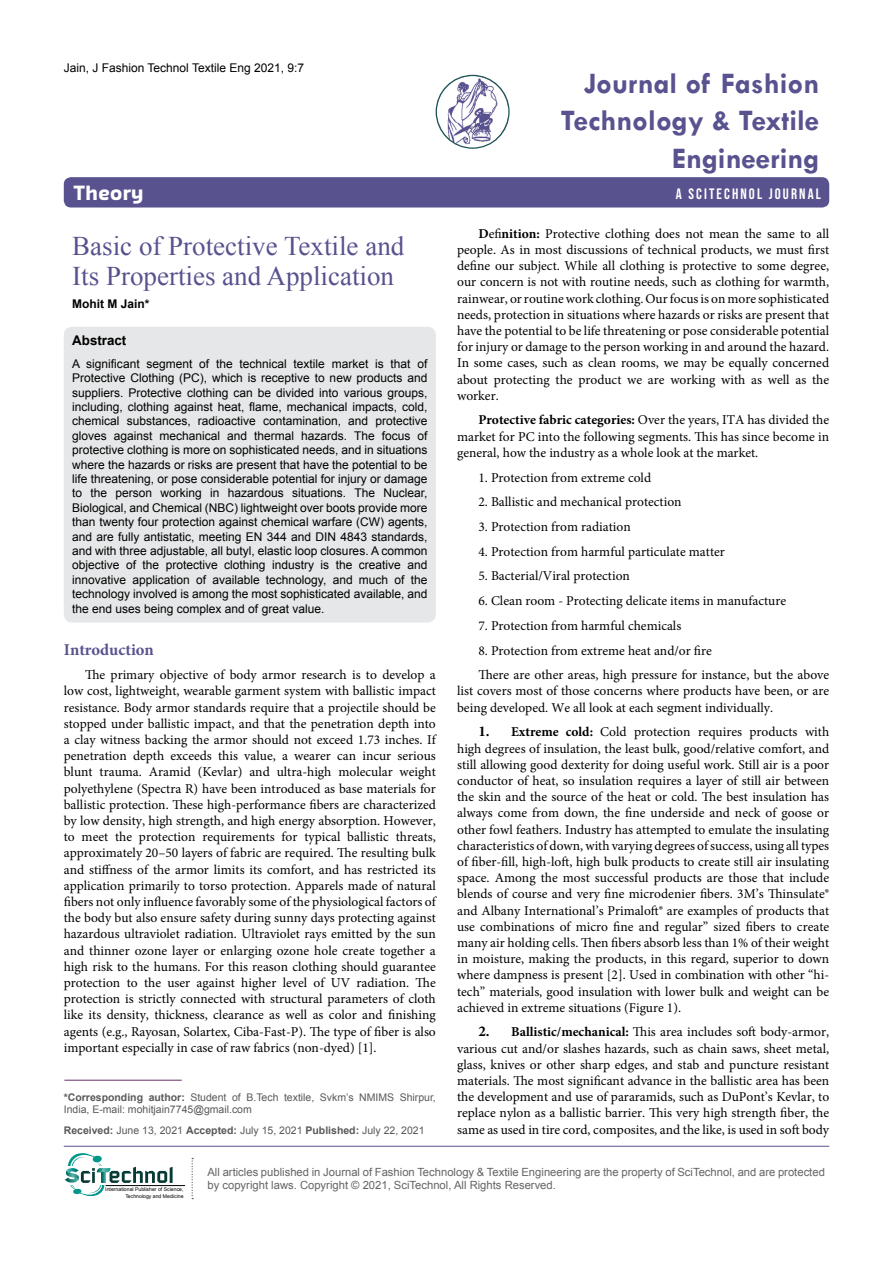
<style>
.page{position:relative;width:893px;height:1263px;background:#fff}
.page>*{position:absolute;margin:0;border:0;box-sizing:border-box;transform-origin:0 0}
.t1{font:700 30px/37.5px "Tw Cen";color:#58528f;text-align:right}
.t2{font:27px/30px "Times New Roman";color:#58528f}
.t3{font:700 19.2px "Sansa";color:#fff}
.t4{font:700 16.5px "Minion Pro";color:#58528f}
.t5{font:15px "Bebas Neue";letter-spacing:.14em;color:#fff}
.t6{font:13.5px/16.2px "Minion Pro";color:#000;text-align:justify}
.t7{font:700 13.35px "Arial";color:#000}
.t8{font:12px/14.4px "Arial";color:#000;text-align:justify}
.t9{font:700 12px "Arial";color:#000}
.t10{font:11.25px/13.5px "Arial";color:#636466}
.t11{font:10.5px/12.6px "Arial";color:#58595b}
.t12{font:5.1px/6.1px "Arial";color:#000;text-align:right}
.s1{font-weight:700}
.s2{font-weight:700;font-size:15px}
</style>
<div class="page">
<div style="left:64px;top:177px;width:765px;height:30px;background:#58528f;border-radius:7px"></div>
<hr style="left:64px;top:1146px;width:765px;height:1px;background:#58528f">
<img style="left:436px;top:75px;width:73px;height:48px">
<img style="left:438px;top:123px;width:69px;height:25px">
<div style="left:436px;top:75px;width:74px;height:74px;border:1px solid #1d5557;border-radius:50%"></div>
<hr style="left:106px;top:1185px;width:79px;height:1px;background:#000">
<svg style="left:192px;top:1158px;width:1px;height:41px"></svg>
<svg style="left:65px;top:1153px;width:108px;height:43px"></svg>
<div style="left:64px;top:327px;width:372px;height:295px;background:#e6e7e8;border-radius:8px"></div>
<hr style="left:64px;top:1080px;width:118px;height:1px;background:#693163">
<p class="t8" style="left:64px;top:61px;width:242px">Jain, J Fashion Technol Textile Eng 2021, 9:7</p>
<h3 class="t3" style="left:74px;top:181px;width:72px">Theory</h3>
<h2 class="t2" style="left:72px;top:231px;width:334px">Basic of Protective Textile and<br>Its Properties and Application</h2>
<p class="t9" style="left:72px;top:296px;width:79px">Mohit M Jain*</p>
<p class="t7" style="left:72px;top:331px;width:56px">Abstract</p>
<p class="t8" style="left:72px;top:357px;width:357px">A significant segment of the technical textile market is that of Protective Clothing (PC), which is receptive to new products and suppliers. Protective clothing can be divided into various groups, including, clothing against heat, flame, mechanical impacts, cold, chemical substances, radioactive contamination, and protective gloves against mechanical and thermal hazards. The focus of protective clothing is more on sophisticated needs, and in situations where the hazards or risks are present that have the potential to be life threatening, or pose considerable potential for injury or damage to the person working in hazardous situations. The Nuclear, Biological, and Chemical (NBC) lightweight over boots provide more than twenty four protection against chemical warfare (CW) agents, and are fully antistatic, meeting EN 344 and DIN 4843 standards, and with three adjustable, all butyl, elastic loop closures. A common objective of the protective clothing industry is the creative and innovative application of available technology, and much of the technology involved is among the most sophisticated available, and the end uses being complex and of great value.</p>
<p class="t4" style="left:64px;top:638px;width:92px">Introduction</p>
<p class="t6" style="left:64px;top:667px;width:374px;text-indent:21px">The primary objective of body armor research is to develop a low cost, lightweight, wearable garment system with ballistic impact resistance. Body armor standards require that a projectile should be stopped under ballistic impact, and that the penetration depth into a clay witness backing the armor should not exceed 1.73 inches. If penetration depth exceeds this value, a wearer can incur serious blunt trauma. Aramid (Kevlar) and ultra-high molecular weight polyethylene (Spectra R) have been introduced as base materials for ballistic protection. These high-performance fibers are characterized by low density, high strength, and high energy absorption. However, to meet the protection requirements for typical ballistic threats, approximately 20–50 layers of fabric are required. The resulting bulk and stiffness of the armor limits its comfort, and has restricted its application primarily to torso protection. Apparels made of natural fibers not only influence favorably some of the physiological factors of the body but also ensure safety during sunny days protecting against hazardous ultraviolet radiation. Ultraviolet rays emitted by the sun and thinner ozone layer or enlarging ozone hole create together a high risk to the humans. For this reason clothing should guarantee protection to the user against higher level of UV radiation. The protection is strictly connected with structural parameters of cloth like its density, thickness, clearance as well as color and finishing agents (e.g., Rayosan, Solartex, Ciba-Fast-P). The type of fiber is also important especially in case of raw fabrics (non-dyed) [1].</p>
<p class="t11" style="left:64px;top:1091px;width:374px"><span class="s1">*Corresponding author:</span> Student of B.Tech textile, Svkm’s NMIMS Shirpur,<br>India, E-mail: mohitjain7745@gmail.com</p>
<p class="t11" style="left:64px;top:1124px;width:362px"><span class="s1">Received:</span> June 13, 2021 <span class="s1">Accepted:</span> July 15, 2021 <span class="s1">Published:</span> July 22, 2021</p>
<h1 class="t1" style="left:561px;top:64px;width:260px">Journal of Fashion<br>Technology &amp; Textile<br>Engineering</h1>
<p class="t5" style="left:676px;top:185px;width:147px">A SCITECHNOL JOURNAL</p>
<p class="t6" style="left:457px;top:225px;width:374px;text-indent:21px"><span class="s1">D</span>efi<span class="s1">nition:</span> Protective clothing does not mean the same to all people. As in most discussions of technical products, we must first define our subject. While all clothing is protective to some degree, our concern is not with routine needs, such as clothing for warmth, rainwear, or routine work clothing. Our focus is on more sophisticated needs, protection in situations where hazards or risks are present that have the potential to be life threatening or pose considerable potential for injury or damage to the person working in and around the hazard.<br>In some cases, such as clean rooms, we may be equally concerned about protecting the product we are working with as well as the worker.</p>
<p class="t6" style="left:457px;top:412px;width:374px;text-indent:21px"><span class="s1">Protective fabric categories:</span> Over the years, ITA has divided the market for PC into the following segments. This has since become in general, how the industry as a whole look at the market.</p>
<p class="t6" style="left:478px;top:469px;width:174px">1. Protection from extreme cold</p>
<p class="t6" style="left:478px;top:494px;width:205px">2. Ballistic and mechanical protection</p>
<p class="t6" style="left:478px;top:519px;width:154px">3. Protection from radiation</p>
<p class="t6" style="left:478px;top:543px;width:248px">4. Protection from harmful particulate matter</p>
<p class="t6" style="left:478px;top:568px;width:153px">5. Bacterial/Viral protection</p>
<p class="t6" style="left:478px;top:593px;width:309px">6. Clean room - Protecting delicate items in manufacture</p>
<p class="t6" style="left:478px;top:617px;width:204px">7. Protection from harmful chemicals</p>
<p class="t6" style="left:478px;top:638px;width:352px;line-height:24.8px">8. Protection from extreme heat and/or fire<br>There are other areas, high pressure for instance, but the above</p>
<p class="t6" style="left:457px;top:683px;width:374px">list covers most of those concerns where products have been, or are being developed. We all look at each segment individually.</p>
<p class="t6" style="left:457px;top:724px;width:374px;text-indent:21px"><span class="s2">1.</span> <span class="s1">Extreme cold:</span> Cold protection requires products with high degrees of insulation, the least bulk, good/relative comfort, and still allowing good dexterity for doing useful work. Still air is a poor conductor of heat, so insulation requires a layer of still air between the skin and the source of the heat or cold. The best insulation has always come from down, the fine underside and neck of goose or other fowl feathers. Industry has attempted to emulate the insulating characteristics of down, with varying degrees of success, using all types of fiber-fill, high-loft, high bulk products to create still air insulating space. Among the most successful products are those that include blends of course and very fine microdenier fibers. 3M’s Thinsulate® and Albany International’s Primaloft® are examples of products that use combinations of micro fine and regular” sized fibers to create many air holding cells. Then fibers absorb less than 1% of their weight in moisture, making the products, in this regard, superior to down where dampness is present [2]. Used in combination with other “hi&shy;tech” materials, good insulation with lower bulk and weight can be achieved in extreme situations (Figure 1).</p>
<p class="t6" style="left:457px;top:1024px;width:374px;text-indent:21px"><span class="s2">2.</span> <span class="s1">Ballistic/mechanical:</span> This area includes soft body-armor, various cut and/or slashes hazards, such as chain saws, sheet metal, glass, knives or other sharp edges, and stab and puncture resistant materials. The most significant advance in the ballistic area has been the development and use of pararamids, such as DuPont’s Kevlar, to replace nylon as a ballistic barrier. This very high strength fiber, the same as used in tire cord, composites, and the like, is used in soft body</p>
<p class="t12" style="left:105px;top:1186px;width:80px">International Publisher of Science,<br>Technology and Medicine</p>
<p class="t10" style="left:207px;top:1165px;width:619px">All articles published in Journal of Fashion Technology &amp; Textile Engineering are the property of SciTechnol, and are protected by copyright laws. Copyright © 2021, SciTechnol, All Rights Reserved.</p>
</div>
